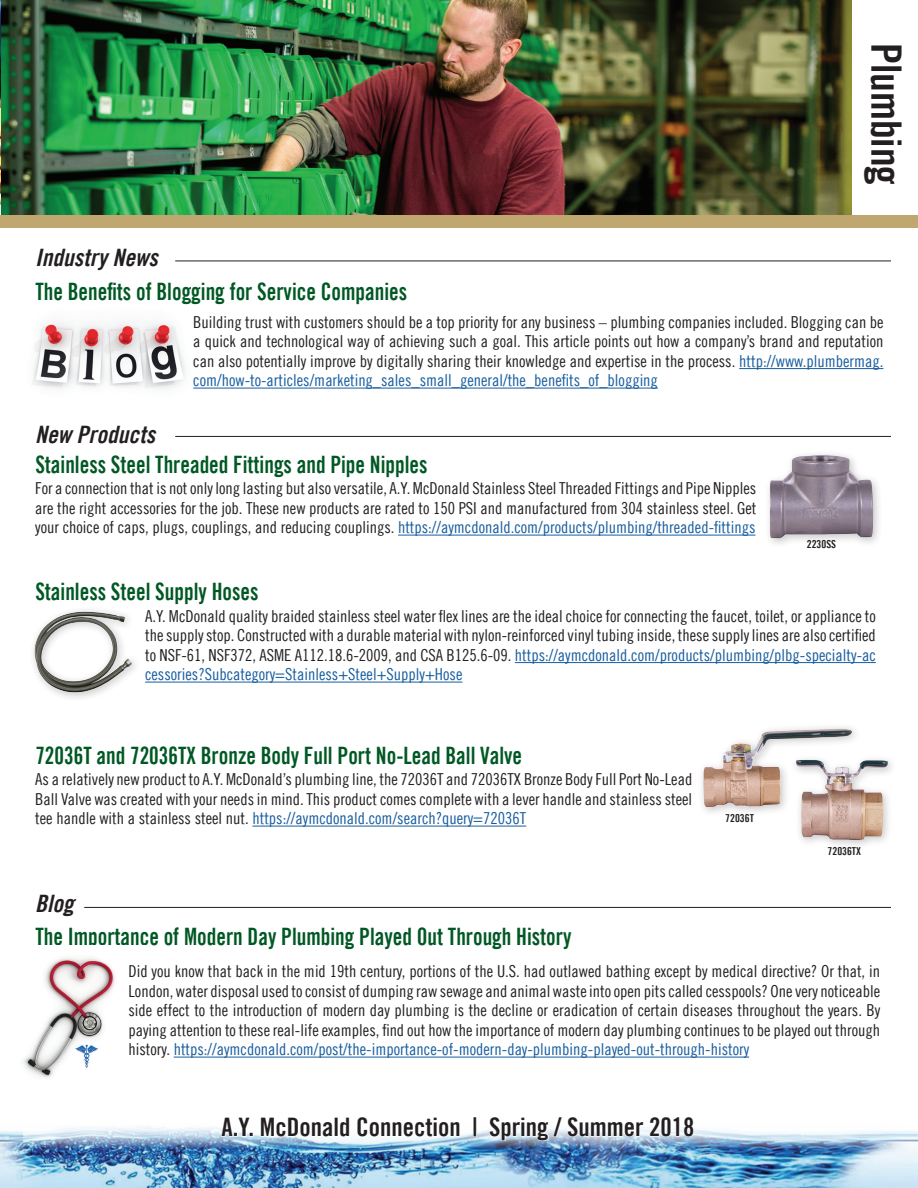
<style>
.page{position:relative;width:918px;height:1188px;background:#fff}
.page>*{position:absolute;margin:0;border:0;box-sizing:border-box;transform-origin:0 0}
.t1{font:42px "Trade Gothic LT Bold Cond Twenty";color:#231f20}
.t2{font:25.5px "Trade Gothic LT Bold Cond Twenty";color:#231f20}
.t3{font:24px "Trade Gothic LT Bold Cond Twenty";color:#005824;scale:.9 1}
.t4{font:24px "Trade Gothic LT Bold Cond Twenty Obl";color:#231f20}
.t5{font:16.5px/19.5px "Trade Gothic LT Cond Eighteen";color:#231f20;text-align:justify}
.t6{font:10.95px "Trade Gothic LT Bold Cond Twenty";color:#231f20}
.s1{color:#175d9e}
</style>
<div class="page">
<img style="left:0;top:0;width:2px;height:215px">
<img style="left:0;top:1127px;width:918px;height:61px">
<img style="left:2px;top:0;width:850px;height:215px">
<hr style="left:398px;top:535px;width:357px;height:1px;background:#175d9e">
<hr style="left:515px;top:662px;width:361px;height:1px;background:#175d9e">
<hr style="left:145px;top:682px;width:317px;height:1px;background:#175d9e">
<hr style="left:252px;top:826px;width:274px;height:1px;background:#175d9e">
<svg style="left:220px;top:1127px;width:34px;height:10px"></svg>
<svg style="left:260px;top:1127px;width:201px;height:16px"></svg>
<svg style="left:488px;top:1127px;width:207px;height:15px"></svg>
<hr style="left:175px;top:436px;width:716px;height:1px;background:#231f20">
<hr style="left:175px;top:261px;width:716px;height:1px;background:#231f20">
<hr style="left:84px;top:907px;width:807px;height:1px;background:#231f20">
<div style="left:0;top:215px;width:918px;height:12px;background:#c0a770"></div>
<div style="left:764px;top:449px;width:120px;height:99px;background:#231f20;opacity:.25"></div>
<img style="left:770px;top:455px;width:103px;height:83px">
<div style="left:697px;top:722px;width:165px;height:95px;background:#231f20;opacity:.25"></div>
<img style="left:704px;top:729px;width:149px;height:78px">
<div style="left:790px;top:754px;width:108px;height:96px;background:#231f20;opacity:.25"></div>
<img style="left:796px;top:760px;width:92px;height:80px">
<div style="left:29px;top:606px;width:112px;height:96px;background:#231f20;opacity:.25"></div>
<img style="left:35px;top:612px;width:97px;height:80px">
<img style="left:23px;top:957px;width:92px;height:121px">
<hr style="left:174px;top:1057px;width:575px;height:1px;background:#175d9e">
<img style="left:32px;top:322px;width:172px;height:67px">
<hr style="left:739px;top:368px;width:144px;height:1px;background:#175d9e">
<hr style="left:193px;top:388px;width:465px;height:1px;background:#175d9e">
<h3 class="t4" style="left:35px;top:242px;width:124px">Industry News</h3>
<h3 class="t3" style="left:35px;top:277px;width:415px">The Benefits of Blogging for Service Companies</h3>
<h1 class="t1" style="left:912px;top:43px;width:144px;rotate:90deg">Plumbing</h1>
<h3 class="t4" style="left:35px;top:419px;width:121px">New Products</h3>
<p class="t5" style="left:193px;top:312px;width:692px">Building trust with customers should be a top priority for any business – plumbing companies included. Blogging can be a quick and technological way of achieving such a goal. This article points out how a company’s brand and reputation can also potentially improve by digitally sharing their knowledge and expertise in the process. <span class="s1">http://www.plumbermag. com/how-to-articles/marketing_sales_small_general/the_benefits_of_blogging</span></p>
<h3 class="t3" style="left:35px;top:449px;width:437px">Stainless Steel Threaded Fittings and Pipe Nipples</h3>
<p class="t5" style="left:35px;top:479px;width:723px">For a connection that is not only long lasting but also versatile, A.Y. McDonald Stainless Steel Threaded Fittings and Pipe Nipples are the right accessories for the job. These new products are rated to 150 PSI and manufactured from 304 stainless steel. Get your choice of caps, plugs, couplings, and reducing couplings. <span class="s1">https://aymcdonald.com/products/plumbing/threaded-fittings</span></p>
<h3 class="t3" style="left:35px;top:577px;width:249px">Stainless Steel Supply Hoses</h3>
<p class="t6" style="left:807px;top:537px;width:31px">2230SS</p>
<p class="t5" style="left:145px;top:606px;width:732px">A.Y. McDonald quality braided stainless steel water flex lines are the ideal choice for connecting the faucet, toilet, or appliance to the supply stop. Constructed with a durable material with nylon-reinforced vinyl tubing inside, these supply lines are also certified to NSF-61, NSF372, ASME A112.18.6-2009, and CSA B125.6-09. <span class="s1">https://aymcdonald.com/products/plumbing/plbg-specialty-ac cessories?Subcategory=Stainless+Steel+Supply+Hose</span></p>
<h3 class="t3" style="left:35px;top:740px;width:542px">72036T and 72036TX Bronze Body Full Port No-Lead Ball Valve</h3>
<p class="t5" style="left:35px;top:770px;width:659px">As a relatively new product to A.Y. McDonald’s plumbing line, the 72036T and 72036TX Bronze Body Full Port No-Lead Ball Valve was created with your needs in mind. This product comes complete with a lever handle and stainless steel tee handle with a stainless steel nut. <span class="s1">https://aymcdonald.com/search?query=72036T</span></p>
<h3 class="t4" style="left:35px;top:889px;width:40px">Blog</h3>
<h3 class="t3" style="left:35px;top:922px;width:597px">The Importance of Modern Day Plumbing Played Out Through History</h3>
<p class="t6" style="left:725px;top:811px;width:30px">72036T</p>
<p class="t6" style="left:828px;top:845px;width:35px">72036TX</p>
<p class="t5" style="left:129px;top:962px;width:753px">Did you know that back in the mid 19th century, portions of the U.S. had outlawed bathing except by medical directive? Or that, in London, water disposal used to consist of dumping raw sewage and animal waste into open pits called cesspools? One very noticeable side effect to the introduction of modern day plumbing is the decline or eradication of certain diseases throughout the years. By paying attention to these real-life examples, find out how the importance of modern day plumbing continues to be played out through history. <span class="s1">https://aymcdonald.com/post/the-importance-of-modern-day-plumbing-played-out-through-history</span></p>
<h2 class="t2" style="left:222px;top:1111px;width:474px">A.Y. McDonald Connection | Spring / Summer 2018</h2>
</div>
